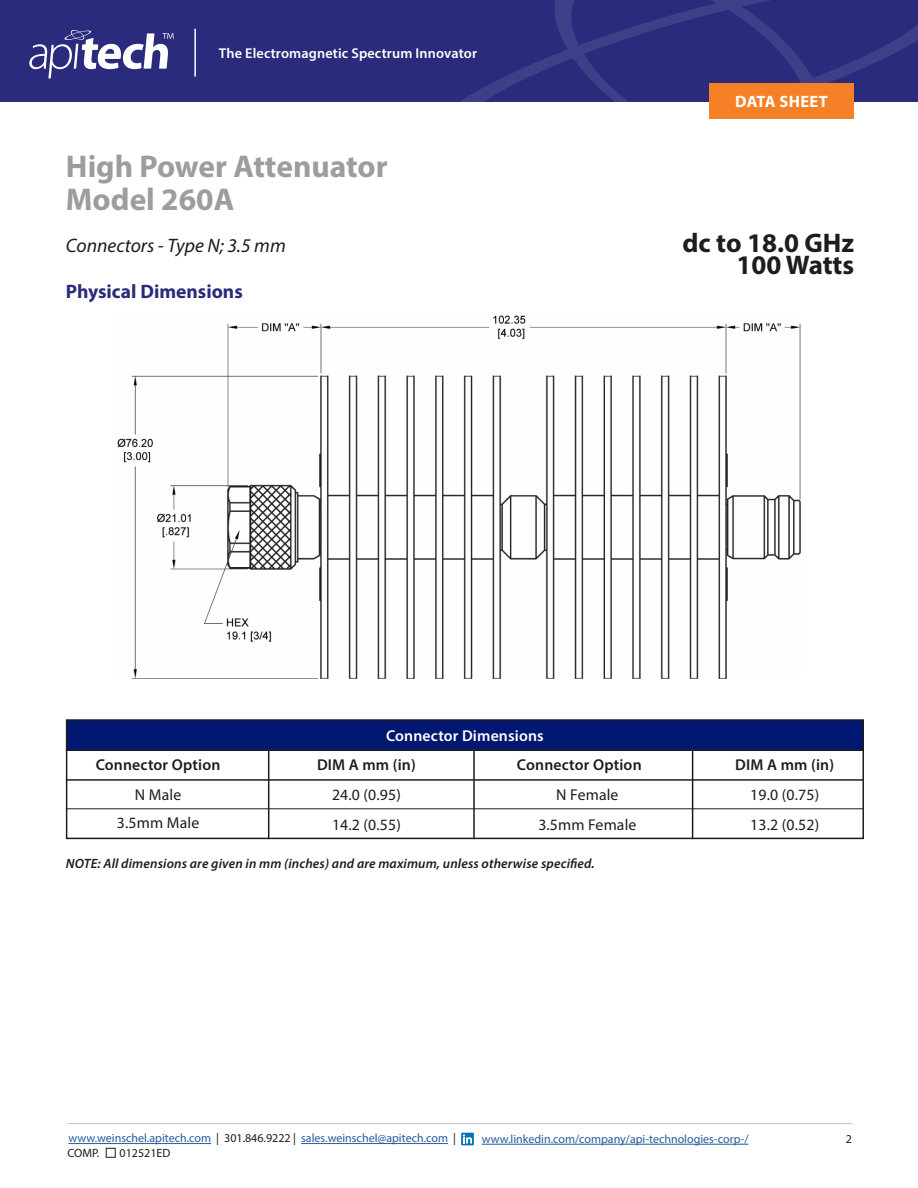
<style>
.page{position:relative;width:918px;height:1188px;background:#fff}
.page>*{position:absolute;margin:0;border:0;box-sizing:border-box;transform-origin:0 0}
.t1{font:700 31.5px/33px "Myriad Pro";color:#9d9d9c}
.t2{font:700 27px/22.5px "Myriad Pro";color:#1d1d1b;text-align:right}
.t3{font:italic 19.5px "Myriad Pro";color:#1d1d1b}
.t4{font:700 19.5px "Myriad Pro";color:#2a2b7c}
.t5{font:700 16.5px "Myriad Pro";letter-spacing:.02em;color:#fff}
.t6{font:15.75px "Myriad Pro";letter-spacing:.01em;color:#1d1d1b}
.t7{font:600 15.75px "Myriad Pro";letter-spacing:.01em;color:#1d1d1b}
.t8{font:600 15.75px "Myriad Pro";letter-spacing:.01em;color:#fff}
.t9{font:600 14.25px "Myriad Pro";letter-spacing:.01em;color:#fff}
.t10{font:italic 600 13.5px "Myriad Pro";letter-spacing:.01em;color:#1d1d1b}
.t11{font:12px "Myriad Pro";color:#275b9b}
.t12{font:12px "Myriad Pro";color:#1d1d1b}
.s1{color:#1d1d1b}
</style>
<div class="page">
<div style="left:0;top:0;width:918px;height:102px;background:#2a2b7c"></div>
<svg style="left:460px;top:25px;width:458px;height:77px"></svg>
<svg style="left:539px;top:0;width:301px;height:119px"></svg>
<hr style="left:194px;top:29px;width:2px;height:47px;background:#fff">
<div style="left:710px;top:83px;width:144px;height:36px;background:#f58025"></div>
<svg style="left:29px;top:30px;width:145px;height:48px"></svg>
<div style="left:106px;top:1148px;width:10px;height:10px;border:1px solid #1d1d1b"></div>
<hr style="left:68px;top:1123px;width:784px;height:1px;background:#c6c6c6">
<div style="left:67px;top:720px;width:796px;height:31px;background:#001871"></div>
<div style="left:66px;top:719px;width:798px;height:120px;border:2px solid #1d1d1b"></div>
<hr style="left:268px;top:751px;width:1px;height:88px;background:#1d1d1b">
<hr style="left:473px;top:751px;width:2px;height:88px;background:#1d1d1b">
<hr style="left:692px;top:751px;width:1px;height:88px;background:#1d1d1b">
<hr style="left:66px;top:779px;width:798px;height:2px;background:#1d1d1b">
<hr style="left:66px;top:808px;width:798px;height:1px;background:#1d1d1b">
<hr style="left:66px;top:749px;width:798px;height:2px;background:#1d1d1b">
<hr style="left:68px;top:1143px;width:143px;height:1px;background:#275b9b">
<hr style="left:301px;top:1143px;width:147px;height:1px;background:#275b9b">
<hr style="left:482px;top:1144px;width:266px;height:1px;background:#275b9b">
<img style="left:117px;top:315px;width:684px;height:363px">
<svg style="left:461px;top:1133px;width:13px;height:12px"></svg>
<svg style="left:463px;top:1134px;width:9px;height:9px"></svg>
<p class="t9" style="left:219px;top:44px;width:260px">The Electromagnetic Spectrum Innovator</p>
<h3 class="t5" style="left:735px;top:91px;width:94px">DATA SHEET</h3>
<h1 class="t1" style="left:66px;top:149px;width:323px">High Power Attenuator<br>Model 260A</h1>
<h3 class="t3" style="left:66px;top:234px;width:221px">Connectors - Type N; 3.5 mm</h3>
<h2 class="t2" style="left:683px;top:231px;width:173px">dc to 18.0 GHz<br>100 Watts</h2>
<h3 class="t4" style="left:66px;top:279px;width:178px">Physical Dimensions</h3>
<p class="t8" style="left:386px;top:726px;width:159px">Connector Dimensions</p>
<p class="t7" style="left:96px;top:755px;width:126px">Connector Option</p>
<p class="t7" style="left:317px;top:755px;width:100px">DIM A mm (in)</p>
<p class="t7" style="left:517px;top:755px;width:126px">Connector Option</p>
<p class="t7" style="left:735px;top:755px;width:100px">DIM A mm (in)</p>
<p class="t6" style="left:135px;top:785px;width:48px">N Male</p>
<p class="t6" style="left:332px;top:785px;width:70px">24.0 (0.95)</p>
<p class="t6" style="left:556px;top:785px;width:64px">N Female</p>
<p class="t6" style="left:750px;top:785px;width:70px">19.0 (0.75)</p>
<p class="t6" style="left:117px;top:813px;width:84px">3.5mm Male</p>
<p class="t6" style="left:332px;top:815px;width:70px">14.2 (0.55)</p>
<p class="t6" style="left:538px;top:815px;width:100px">3.5mm Female</p>
<p class="t6" style="left:750px;top:815px;width:70px">13.2 (0.52)</p>
<p class="t10" style="left:66px;top:855px;width:530px">NOTE: All dimensions are given in mm (inches) and are maximum, unless otherwise specifed.</p>
<p class="t11" style="left:68px;top:1131px;width:389px">www.weinschel.apitech.com <span class="s1">| 301.846.9222 |</span> sales.weinschel@apitech.com <span class="s1">|</span></p>
<p class="t11" style="left:482px;top:1132px;width:268px">www.linkedin.com/company/api-technologies-corp-/</p>
<p class="t12" style="left:68px;top:1146px;width:33px">COMP.</p>
<p class="t12" style="left:120px;top:1146px;width:52px">012521ED</p>
<p class="t12" style="left:846px;top:1132px;width:8px">2</p>
</div>
